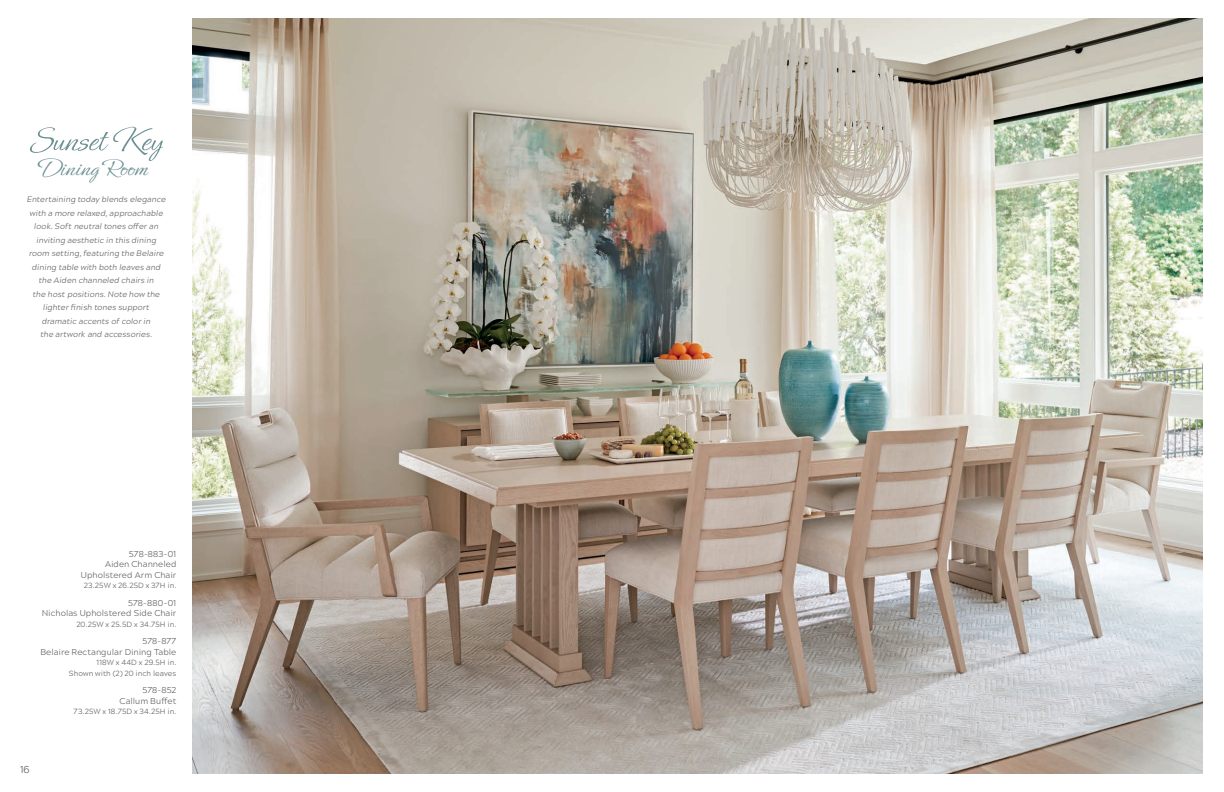
<style>
.page{position:relative;width:1224px;height:792px;background:#fff}
.page>*{position:absolute;margin:0;border:0;box-sizing:border-box;transform-origin:0 0}
.t1{font:24.7px "Ephesis ROB";letter-spacing:-.005em;color:#6c9092}
.t2{font:300 10px "Acherus Grotesque";color:#57585a}
.Ocean_B_Viz_Index_Headers{font:300 8.5px "Acherus Grotesque";letter-spacing:.005em;color:#57585a}
.Ocean_B_Viz_Index_Body_Copy{font:300 8.5px "Acherus Grotesque";color:#57585a}
.Ocean_B_Italic_Descriptive_Copy{font:italic 300 8px/13.5px "Acherus Grotesque";letter-spacing:.005em;color:#57585a;text-align:center}
.Ocean_B_1st_Line_Body_Copy{font:300 7.5px "Acherus Grotesque";letter-spacing:.01em;color:#57585a}
</style>
<div class="page">
<img style="left:193px;top:18px;width:1010px;height:756px">
<svg style="left:30px;top:127px;width:133px;height:34px"></svg>
<p class="t1" style="left:40px;top:153px;width:109px">Dining Room</p>
<p class="Ocean_B_Italic_Descriptive_Copy" style="left:27px;top:192px;width:140px">Entertaining today blends elegance with a more relaxed, approachable look. Soft neutral tones offer an</p>
<p class="Ocean_B_Italic_Descriptive_Copy" style="left:29px;top:233px;width:136px">inviting aesthetic in this dining room setting, featuring the Belaire dining table with both leaves and the Aiden channeled chairs in</p>
<p class="Ocean_B_Italic_Descriptive_Copy" style="left:33px;top:287px;width:129px">the host positions. Note how the</p>
<p class="Ocean_B_Italic_Descriptive_Copy" style="left:43px;top:300px;width:108px">lighter finish tones support</p>
<p class="Ocean_B_Italic_Descriptive_Copy" style="left:42px;top:314px;width:110px">dramatic accents of color in</p>
<p class="Ocean_B_Italic_Descriptive_Copy" style="left:41px;top:327px;width:113px">the artwork and accessories.</p>
<p class="Ocean_B_Viz_Index_Headers" style="left:129px;top:547px;width:49px">578-883-01</p>
<p class="Ocean_B_Viz_Index_Headers" style="left:105px;top:557px;width:73px">Aiden Channeled</p>
<p class="Ocean_B_Viz_Index_Headers" style="left:81px;top:568px;width:97px">Upholstered Arm Chair</p>
<p class="Ocean_B_1st_Line_Body_Copy" style="left:84px;top:579px;width:94px">23.25W x 26.25D x 37H in.</p>
<p class="Ocean_B_Viz_Index_Headers" style="left:128px;top:596px;width:50px">578-880-01</p>
<p class="Ocean_B_Viz_Index_Headers" style="left:42px;top:606px;width:136px">Nicholas Upholstered Side Chair</p>
<p class="Ocean_B_1st_Line_Body_Copy" style="left:76px;top:618px;width:102px">20.25W x 25.5D x 34.75H in.</p>
<p class="Ocean_B_Viz_Index_Headers" style="left:143px;top:634px;width:35px">578-877</p>
<p class="Ocean_B_Viz_Index_Headers" style="left:40px;top:645px;width:137px">Belaire Rectangular Dining Table</p>
<p class="Ocean_B_1st_Line_Body_Copy" style="left:97px;top:656px;width:81px">118W x 44D x 29.5H in.</p>
<p class="Ocean_B_1st_Line_Body_Copy" style="left:69px;top:667px;width:109px">Shown with (2) 20 inch leaves</p>
<p class="Ocean_B_Viz_Index_Body_Copy" style="left:143px;top:683px;width:35px">578-852</p>
<p class="Ocean_B_Viz_Index_Body_Copy" style="left:119px;top:694px;width:58px">Callum Buffet</p>
<p class="Ocean_B_1st_Line_Body_Copy" style="left:74px;top:705px;width:104px">73.25W x 18.75D x 34.25H in.</p>
<p class="t2" style="left:20px;top:761px;width:11px">16</p>
</div>
